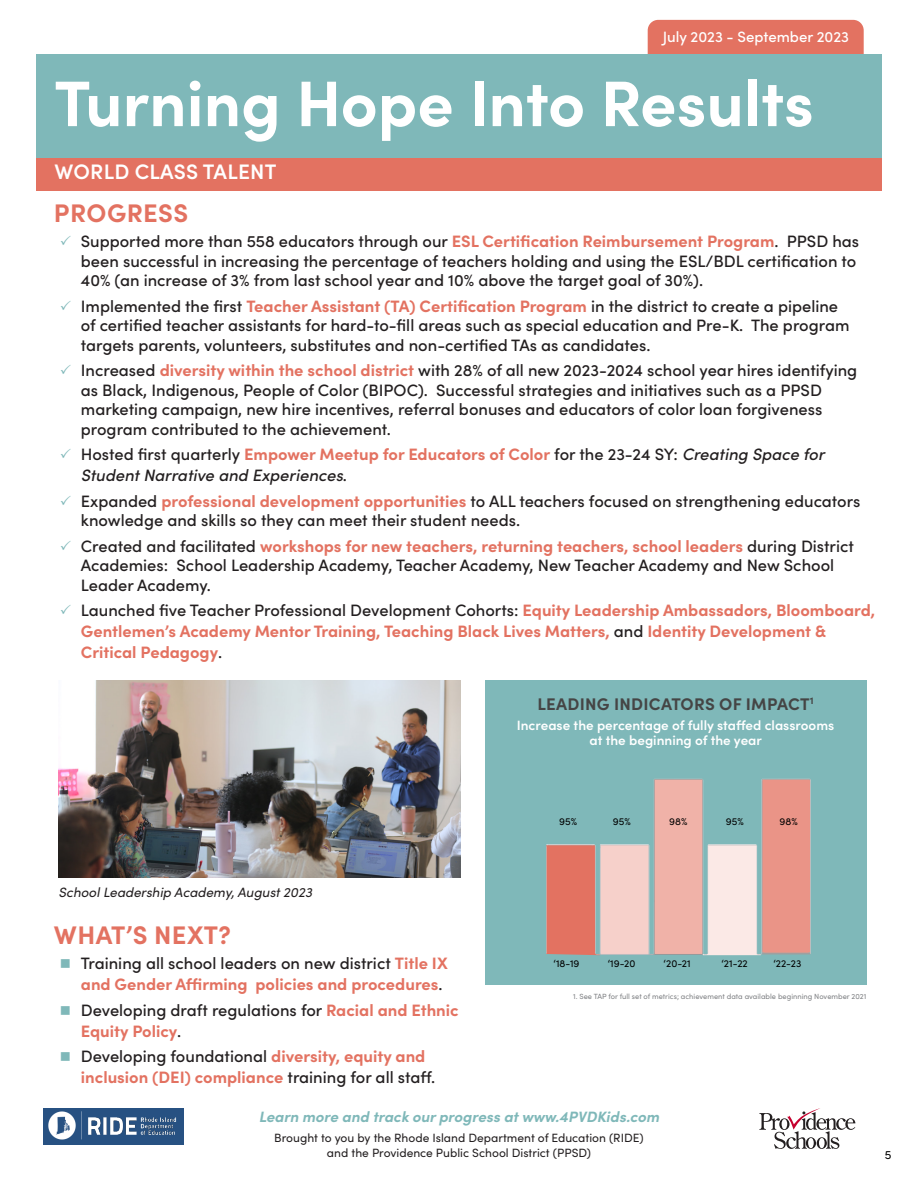
<style>
.page{position:relative;width:918px;height:1188px;background:#fff}
.page>*{position:absolute;margin:0;border:0;box-sizing:border-box;transform-origin:0 0}
.t1{font:700 64.5px "Sofia Pro";color:#fff}
.t2{font:700 25.5px "Sofia Pro";letter-spacing:.015em;color:#e37261}
.t3{font:600 21px "Sofia Pro";letter-spacing:.01em;color:#fff}
.t4{font:700 16.8px "Sofia Pro";letter-spacing:.015em;color:#454545}
.t5{font:500 16.5px/19.5px "Sofia Pro";color:#231f20}
.t6{font:700 16.5px/21px "Sofia Pro";color:#e37261}
.t7{font:italic 500 16.5px/21px "Sofia Pro";color:#231f20}
.t8{font:italic 700 15px "Sofia Pro";color:#7fb8b9}
.t9{font:500 15px "Sofia Pro";color:#fff}
.Paragraph_Style_1{font:600 13.5px/15px "Sofia Pro";color:#fff;text-align:center}
.Paragraph_Style_1-2{font:italic 13.5px "Sofia Pro";color:#231f20}
.t10{font:12px/15px "Sofia Pro";color:#231f20;text-align:center}
.t11{font:12px "Sofia Pro";color:#000}
.t12{font:10.2px "Sofia Pro";color:#000}
.t13{font:7.5px "Sofia Pro";color:#808285}
.s1{color:#7fb8b9}
.s2{font-weight:700;color:#e37261}
.s3{font-style:normal}
.s4{font-weight:700;font-style:normal;color:#e37261}
.s5{font-weight:500;color:#231f20}
</style>
<div class="page">
<div style="left:648px;top:20px;width:216px;height:64px;background:#e37261;border-radius:10px"></div>
<div style="left:36px;top:54px;width:846px;height:104px;background:#7fb8b9"></div>
<div style="left:36px;top:158px;width:846px;height:32px;background:#e37261"></div>
<svg style="left:759px;top:1108px;width:96px;height:41px"></svg>
<div style="left:43px;top:1108px;width:140px;height:37px;background:#275182"></div>
<img style="left:48px;top:1112px;width:128px;height:28px">
<div style="left:485px;top:680px;width:381px;height:305px;background:#7fb8b9"></div>
<svg style="left:546px;top:779px;width:265px;height:176px"></svg>
<div style="left:601px;top:845px;width:47px;height:109px;background:#f6d0ca"></div>
<img style="left:58px;top:680px;width:403px;height:197px">
<p class="t9" style="left:663px;top:25px;width:188px">July 2023 - September 2023</p>
<h1 class="t1" style="left:54px;top:54px;width:761px">Turning Hope Into Results</h1>
<p class="t3" style="left:55px;top:156px;width:223px">WORLD CLASS TALENT</p>
<p class="t2" style="left:54px;top:193px;width:136px">PROGRESS</p>
<p class="t5" style="left:81px;top:231px;width:780px;text-indent:-21px"><span class="s1">✓</span> Supported more than 558 educators through our <span class="s2">ESL Certification Reimbursement Program</span>. PPSD has been successful in increasing the percentage of teachers holding and using the ESL/BDL certification to<br>40% (an increase of 3% from last school year and 10% above the target goal of 30%).</p>
<p class="t5" style="left:81px;top:295px;width:770px;text-indent:-21px"><span class="s1">✓</span> Implemented the first <span class="s2">Teacher Assistant (TA) Certification Program</span> in the district to create a pipeline of certified teacher assistants for hard-to-fill areas such as special education and Pre-K. The program targets parents, volunteers, substitutes and non-certified TAs as candidates.</p>
<p class="t5" style="left:81px;top:360px;width:778px;text-indent:-21px"><span class="s1">✓</span> Increased <span class="s2">diversity within the school district</span> with 28% of all new 2023-2024 school year hires identifying as Black, Indigenous, People of Color (BIPOC). Successful strategies and initiatives such as a PPSD marketing campaign, new hire incentives, referral bonuses and educators of color loan forgiveness program contributed to the achievement.</p>
<p class="t7" style="left:81px;top:443px;width:745px;text-indent:-21px"><span class="s1">✓</span> <span class="s3">Hosted first quarterly</span> <span class="s4">Empower Meetup for Educators of Color</span> <span class="s3">for the 23-24 SY:</span> Creating Space for<br>Student Narrative and Experiences<span class="s3">.</span></p>
<p class="t5" style="left:81px;top:490px;width:781px;text-indent:-21px"><span class="s1">✓</span> Expanded <span class="s2">professional development opportunities</span> to ALL teachers focused on strengthening educators knowledge and skills so they can meet their student needs.</p>
<p class="t5" style="left:81px;top:535px;width:775px;text-indent:-21px"><span class="s1">✓</span> Created and facilitated <span class="s2">workshops for new teachers, returning teachers, school leaders</span> during District<br>Academies: School Leadership Academy, Teacher Academy, New Teacher Academy and New School<br>Leader Academy.</p>
<p class="t6" style="left:81px;top:599px;width:796px;text-indent:-21px"><span class="s1">✓</span> <span class="s5">Launched five Teacher Professional Development Cohorts:</span> Equity Leadership Ambassadors, Bloomboard,<br>Gentlemen’s Academy Mentor Training, Teaching Black Lives Matters, <span class="s5">and</span> Identity Development &amp;<br>Critical Pedagogy<span class="s5">.</span></p>
<p class="t4" style="left:538px;top:691px;width:278px">LEADING INDICATORS OF IMPACT<sup>1</sup></p>
<p class="Paragraph_Style_1" style="left:517px;top:717px;width:319px">Increase the percentage of fully staffed classrooms at the beginning of the year</p>
<p class="t12" style="left:559px;top:813px;width:19px">95%</p>
<p class="t12" style="left:613px;top:813px;width:19px">95%</p>
<p class="t12" style="left:669px;top:813px;width:20px">98%</p>
<p class="t12" style="left:726px;top:813px;width:19px">95%</p>
<p class="t12" style="left:780px;top:813px;width:20px">98%</p>
<p class="Paragraph_Style_1-2" style="left:58px;top:883px;width:255px">School Leadership Academy, August 2023</p>
<p class="t2" style="left:54px;top:915px;width:178px">WHAT’S NEXT?</p>
<p class="t6" style="left:81px;top:952px;width:368px"><span class="s5">Training all school leaders on new district</span> Title IX and Gender Affirming policies and procedures<span class="s5">.</span></p>
<p class="t5" style="left:81px;top:999px;width:379px;line-height:21px">Developing draft regulations for <span class="s2">Racial and Ethnic<br>Equity Policy</span>.</p>
<p class="t6" style="left:81px;top:1045px;width:356px"><span class="s5">Developing foundational</span> diversity, equity and inclusion (DEI) compliance <span class="s5">training for all staff.</span></p>
<p class="t12" style="left:554px;top:956px;width:28px">‘18-19</p>
<p class="t12" style="left:608px;top:956px;width:29px">‘19-20</p>
<p class="t12" style="left:664px;top:956px;width:29px">‘20-21</p>
<p class="t12" style="left:721px;top:956px;width:28px">‘21-22</p>
<p class="t12" style="left:773px;top:956px;width:29px">‘22-23</p>
<p class="t13" style="left:573px;top:991px;width:295px">1. See TAP for full set of metrics; achievement data available beginning November 2021</p>
<p class="t8" style="left:259px;top:1105px;width:402px">Learn more and track our progress at www.4PVDKids.com</p>
<p class="t10" style="left:274px;top:1129px;width:371px">Brought to you by the Rhode Island Department of Education (RIDE) and the Providence Public School District (PPSD)</p>
<p class="t11" style="left:885px;top:1146px;width:8px">5</p>
</div>
